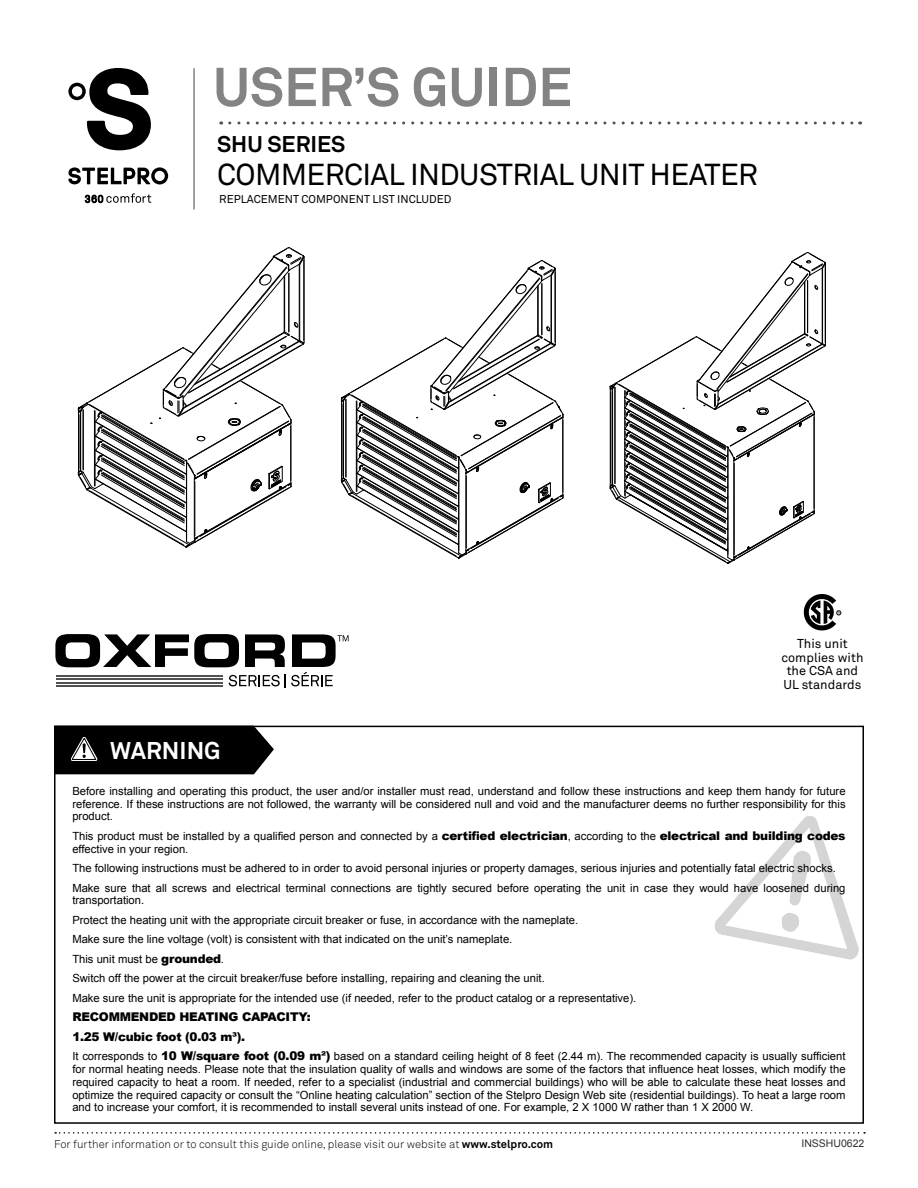
<style>
.page{position:relative;width:918px;height:1188px;background:#fff}
.page>*{position:absolute;margin:0;border:0;box-sizing:border-box;transform-origin:0 0}
.t1{font:700 54px "Akkurat";color:#838383}
.t2{font:30px "Akkurat";letter-spacing:-.02em;color:#000}
.t3{font:700 24px "Akkurat";color:#fff}
.t4{font:700 22.5px "Akkurat";color:#000}
.t5{font:12.75px/13.5px "Akkurat";color:#000;text-align:center}
.Texte_avertissement{font:900 12px "Arial";letter-spacing:-.02em;color:#000}
.Texte_avertissement-2{font:11.25px/12.8px "Arial";color:#000;text-align:justify}
.Texte_-_notes{font:300 11.25px "Akkurat";color:#000}
.Texte_-_notes-2{font:11.25px "Akkurat";color:#000}
.t6{font:10.5px "Arial";color:#313131}
.s1{font-weight:900;font-size:12px}
.s2{font-weight:700}
</style>
<div class="page">
<svg style="left:55px;top:1132px;width:810px;height:2px"></svg>
<svg style="left:714px;top:816px;width:145px;height:144px"></svg>
<hr style="left:193px;top:68px;width:2px;height:142px;background:#838383">
<svg style="left:230px;top:122px;width:631px;height:2px"></svg>
<svg style="left:68px;top:167px;width:100px;height:17px"></svg>
<svg style="left:68px;top:68px;width:83px;height:82px"></svg>
<svg style="left:85px;top:193px;width:66px;height:10px"></svg>
<svg style="left:54px;top:726px;width:220px;height:48px;background:#111"></svg>
<svg style="left:804px;top:594px;width:37px;height:36px"></svg>
<svg style="left:78px;top:247px;width:227px;height:301px"></svg>
<svg style="left:341px;top:260px;width:223px;height:299px"></svg>
<svg style="left:610px;top:252px;width:216px;height:312px"></svg>
<svg style="left:55px;top:634px;width:294px;height:54px"></svg>
<p class="t1" style="left:213px;top:53px;width:361px">USER’S GUIDE</p>
<p class="t4" style="left:217px;top:130px;width:130px">SHU SERIES</p>
<p class="t2" style="left:217px;top:156px;width:543px">COMMERCIAL INDUSTRIAL UNIT HEATER</p>
<p class="Texte_-_notes-2" style="left:219px;top:192px;width:234px">REPLACEMENT COMPONENT LIST INCLUDED</p>
<p class="t3" style="left:110px;top:736px;width:112px">WARNING</p>
<p class="t5" style="left:781px;top:637px;width:84px">This unit complies with the CSA and<br>UL standards</p>
<p class="Texte_avertissement-2" style="left:72px;top:785px;width:775px">Before installing and operating this product, the user and/or installer must read, understand and follow these instructions and keep them handy for future reference. If these instructions are not followed, the warranty will be considered null and void and the manufacturer deems no further responsibility for this product.</p>
<p class="Texte_avertissement-2" style="left:72px;top:830px;width:775px">This product must be installed by a qualified person and connected by a <span class="s1">certified electrician</span>, according to the <span class="s1">electrical and building codes </span>effective in your region.</p>
<p class="Texte_avertissement-2" style="left:72px;top:862px;width:765px">The following instructions must be adhered to in order to avoid personal injuries or property damages, serious injuries and potentially fatal electric shocks.</p>
<p class="Texte_avertissement-2" style="left:72px;top:881px;width:775px">Make sure that all screws and electrical terminal connections are tightly secured before operating the unit in case they would have loosened during transportation.</p>
<p class="Texte_avertissement-2" style="left:72px;top:914px;width:507px">Protect the heating unit with the appropriate circuit breaker or fuse, in accordance with the nameplate.</p>
<p class="Texte_avertissement-2" style="left:72px;top:933px;width:442px">Make sure the line voltage (volt) is consistent with that indicated on the unit’s nameplate.</p>
<p class="Texte_avertissement-2" style="left:72px;top:953px;width:153px">This unit must be <span class="s1">grounded</span>.</p>
<p class="Texte_avertissement-2" style="left:72px;top:972px;width:474px">Switch off the power at the circuit breaker/fuse before installing, repairing and cleaning the unit.</p>
<p class="Texte_avertissement-2" style="left:72px;top:992px;width:566px">Make sure the unit is appropriate for the intended use (if needed, refer to the product catalog or a representative).</p>
<p class="Texte_avertissement" style="left:72px;top:1008px;width:240px">RECOMMENDED HEATING CAPACITY:</p>
<p class="Texte_avertissement" style="left:72px;top:1028px;width:174px">1.25 W/cubic foot (0.03 m³).</p>
<p class="Texte_avertissement-2" style="left:72px;top:1050px;width:775px">It corresponds to <span class="s1">10 W/square foot (0.09 m²)</span> based on a standard ceiling height of 8 feet (2.44 m). The recommended capacity is usually sufficient for normal heating needs. Please note that the insulation quality of walls and windows are some of the factors that influence heat losses, which modify the required capacity to heat a room. If needed, refer to a specialist (industrial and commercial buildings) who will be able to calculate these heat losses and optimize the required capacity or consult the “Online heating calculation” section of the Stelpro Design Web site (residential buildings). To heat a large room and to increase your comfort, it is recommended to install several units instead of one. For example, 2 X 1000 W rather than 1 X 2000 W.</p>
<p class="Texte_-_notes" style="left:54px;top:1137px;width:501px">For further information or to consult this guide online, please visit our website at <span class="s2">www.stelpro.com</span></p>
<p class="t6" style="left:801px;top:1136px;width:65px">INSSHU0622</p>
</div>
